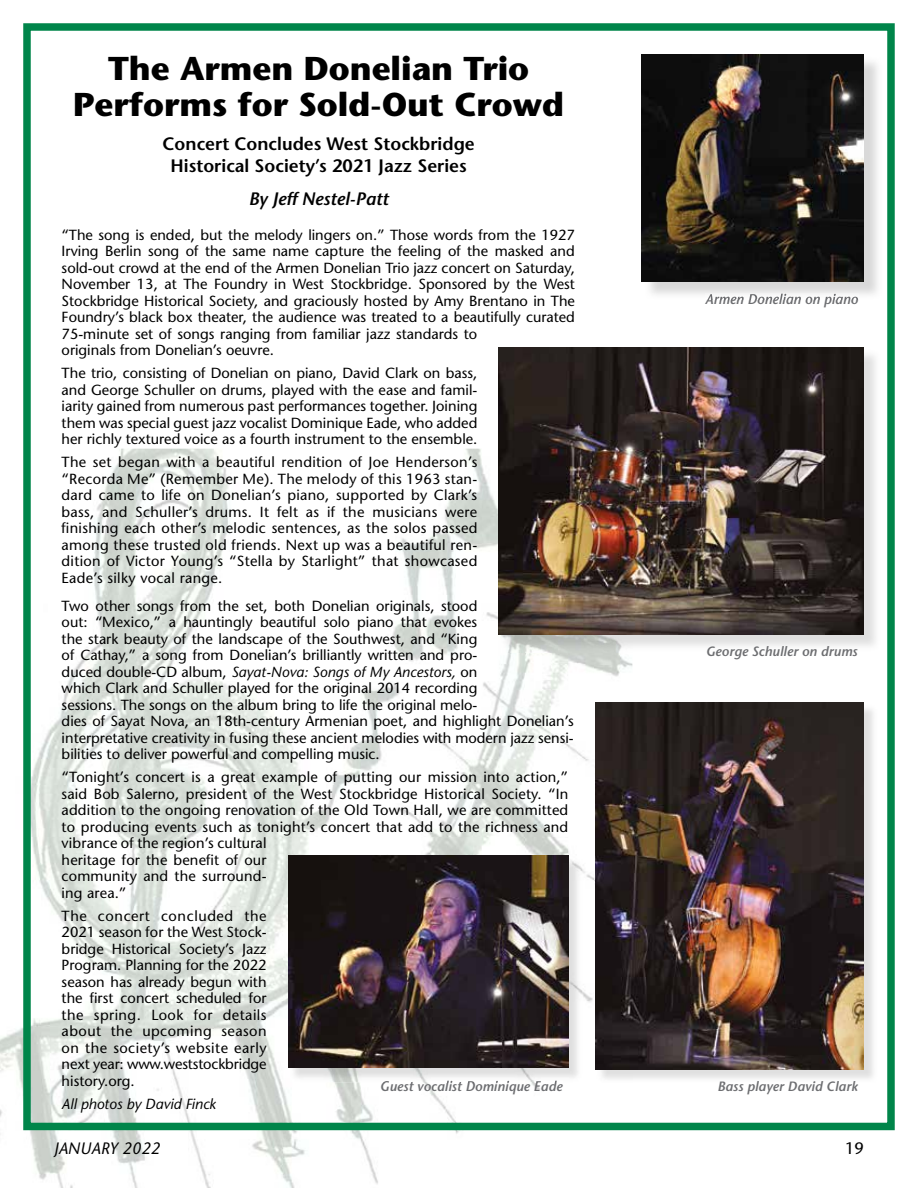
<style>
.page{position:relative;width:918px;height:1188px;background:#fff}
.page>*{position:absolute;margin:0;border:0;box-sizing:border-box;transform-origin:0 0}
.t1{font:700 33px/36px "Stone Sans";color:#000;text-align:center}
.t2{font:600 18px/22.5px "Stone Sans";color:#000;text-align:center}
.t3{font:italic 600 18px "Stone Sans";color:#000}
.t4{font:italic 16.5px "Stone Sans";color:#000}
.t5{font:16.5px "Stone Sans";color:#000}
.t6{font:14.7px/16.5px "Stone Sans";color:#000}
.t7{font:italic 14.7px "Stone Sans";color:#000}
.t8{font:italic 600 13.5px "Stone Sans";color:#6d6e71}
.s1{font-style:italic}
</style>
<div class="page">
<img style="left:0;top:449px;width:632px;height:739px">
<img style="left:381px;top:1082px;width:182px;height:12px">
<div style="left:23px;top:23px;width:872px;height:1107px;border:8px solid #00854a"></div>
<img style="left:501px;top:635px;width:131px;height:17px">
<img style="left:499px;top:347px;width:365px;height:288px">
<img style="left:595px;top:702px;width:269px;height:368px">
<img style="left:644px;top:62px;width:234px;height:238px">
<img style="left:705px;top:294px;width:153px;height:6px">
<img style="left:642px;top:54px;width:222px;height:227px">
<img style="left:290px;top:858px;width:292px;height:224px">
<img style="left:288px;top:856px;width:280px;height:212px">
<h1 class="t1" style="left:73px;top:50px;width:492px">The Armen Donelian Trio<br>Performs for Sold-Out Crowd</h1>
<p class="t2" style="left:163px;top:132px;width:314px">Concert Concludes West Stockbridge<br>Historical Society’s 2021 Jazz Series</p>
<p class="t3" style="left:249px;top:187px;width:141px">By Jeff Nestel-Patt</p>
<p class="t6" style="left:62px;top:226px;width:515px">“The song is ended, but the melody lingers on.” Those words from the 1927<br>Irving Berlin song of the same name capture the feeling of the masked and sold-out crowd at the end of the Armen Donelian Trio jazz concert on Saturday, November 13, at The Foundry in West Stockbridge. Sponsored by the West Stockbridge Historical Society, and graciously hosted by Amy Brentano in The Foundry’s black box theater, the audience was treated to a beautifully curated 75-minute set of songs ranging from familiar jazz standards to<br>originals from Donelian’s oeuvre.</p>
<p class="t6" style="left:62px;top:365px;width:417px;text-align:justify">The trio, consisting of Donelian on piano, David Clark on bass, and George Schuller on drums, played with the ease and famil&shy;iarity gained from numerous past performances together. Joining them was special guest jazz vocalist Dominique Eade, who added her richly textured voice as a fourth instrument to the ensemble.</p>
<p class="t6" style="left:62px;top:454px;width:417px;text-align:justify">The set began with a beautiful rendition of Joe Henderson’s “Recorda Me” (Remember Me). The melody of this 1963 stan&shy;dard came to life on Donelian’s piano, supported by Clark’s bass, and Schuller’s drums. It felt as if the musicians were finishing each other’s melodic sentences, as the solos passed among these trusted old friends. Next up was a beautiful ren&shy;dition of Victor Young’s “Stella by Starlight” that showcased Eade’s silky vocal range.</p>
<p class="t6" style="left:62px;top:597px;width:514px">Two other songs from the set, both Donelian originals, stood<br>out: “Mexico,” a hauntingly beautiful solo piano that evokes<br>the stark beauty of the landscape of the Southwest, and “King<br>of Cathay,” a song from Donelian’s brilliantly written and pro-<br>duced double-CD album, <span class="s1">Sayat-Nova: Songs of My Ancestors,</span> on<br>which Clark and Schuller played for the original 2014 recording<br>sessions. The songs on the album bring to life the original melo-<br>dies of Sayat Nova, an 18th-century Armenian poet, and highlight Donelian’s interpretative creativity in fusing these ancient melodies with modern jazz sensi&shy;bilities to deliver powerful and compelling music.</p>
<p class="t6" style="left:62px;top:769px;width:508px">“Tonight’s concert is a great example of putting our mission into action,” said Bob Salerno, president of the West Stockbridge Historical Society. “In addition to the ongoing renovation of the Old Town Hall, we are committed to producing events such as tonight’s concert that add to the richness and vibrance of the region’s cultural<br>heritage for the benefit of our<br>community and the surround-<br>ing area.”</p>
<p class="t6" style="left:62px;top:907px;width:206px;text-align:justify">The concert concluded the 2021 season for the West Stock&shy;bridge Historical Society’s Jazz Program. Planning for the 2022 season has already begun with the first concert scheduled for the spring. Look for details about the upcoming season on the society’s website early next year: www.weststockbridge history.org.</p>
<p class="t7" style="left:62px;top:1095px;width:156px">All photos by David Finck</p>
<p class="t8" style="left:705px;top:290px;width:154px">Armen Donelian on piano</p>
<p class="t8" style="left:706px;top:643px;width:153px">George Schuller on drums</p>
<p class="t8" style="left:380px;top:1078px;width:184px">Guest vocalist Dominique Eade</p>
<p class="t8" style="left:718px;top:1078px;width:141px">Bass player David Clark</p>
<p class="t4" style="left:54px;top:1138px;width:108px">JANUARY 2022</p>
<p class="t5" style="left:845px;top:1138px;width:20px">19</p>
</div>
